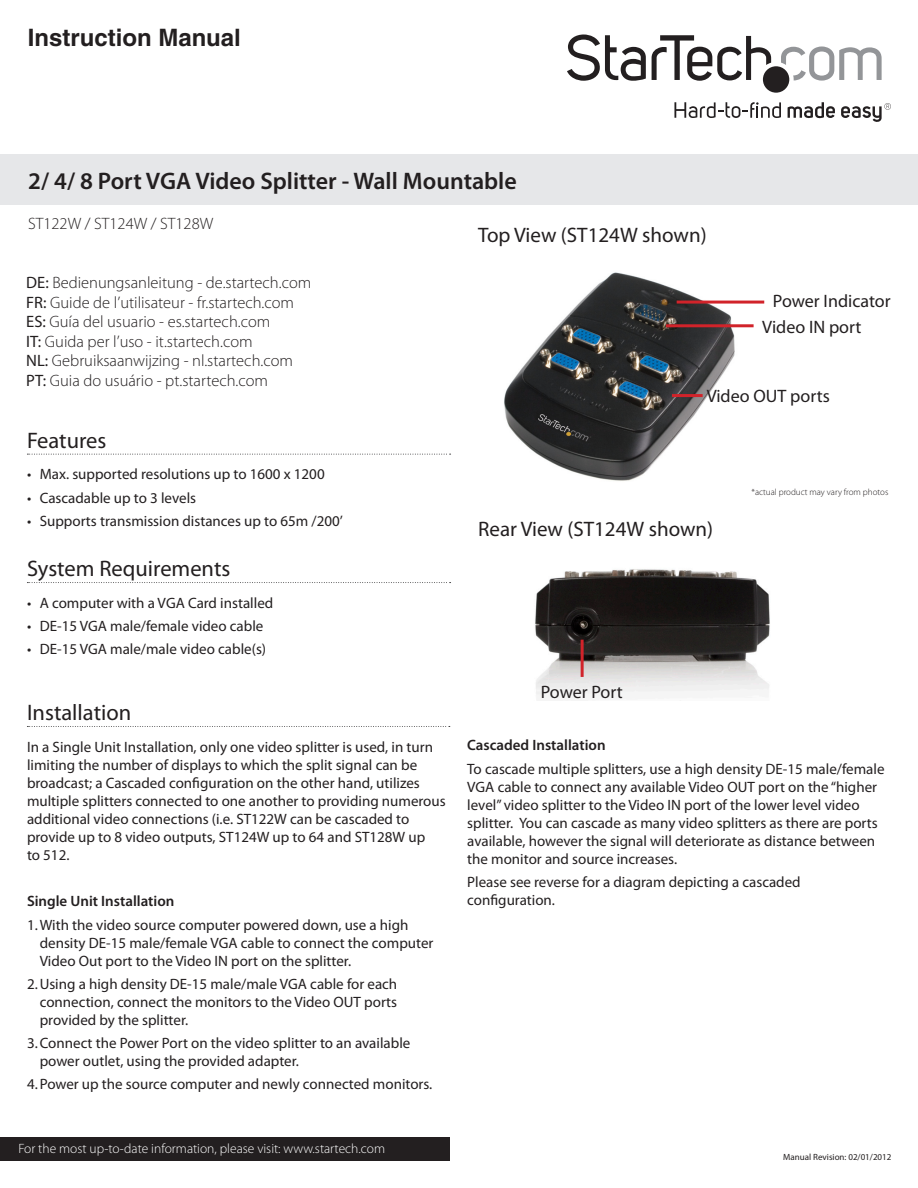
<style>
.page{position:relative;width:918px;height:1188px;background:#fff}
.page>*{position:absolute;margin:0;border:0;box-sizing:border-box;transform-origin:0 0}
.t1{font:600 24px "Myriad Pro";color:#231f20}
.Title_Description{font:700 24px "Helvetica";color:#231f20}
.t2{font:22.5px "Myriad Pro";color:#231f20}
.Installation_Guide{font:21px "Myriad Pro";color:#231f20}
.Installation_Guide-2{font:18px "Myriad Pro";color:#231f20}
.Manual_Title{font:300 16.5px "Myriad Pro";color:#231f20}
.Text{font:15px/18px "Myriad Pro";color:#231f20}
.Number_List{font:15px/18px "Myriad Pro";color:#231f20}
.Bullet_List{font:15px "Myriad Pro";color:#231f20}
.Text-2{font:600 15px "Myriad Pro";color:#231f20}
.Text-3{font:300 13.5px "Myriad Pro";color:#fff}
.Text-4{font:300 9px "Myriad Pro";color:#231f20}
.Text-5{font:9px "Myriad Pro";color:#231f20}
.s1{font-weight:400}
</style>
<div class="page">
<img style="left:429px;top:272px;width:323px;height:209px">
<div style="left:0;top:154px;width:918px;height:51px;background:#e6e7e9"></div>
<svg style="left:27px;top:454px;width:424px;height:1px"></svg>
<svg style="left:27px;top:582px;width:424px;height:1px"></svg>
<svg style="left:27px;top:726px;width:423px;height:1px"></svg>
<img style="left:535px;top:569px;width:235px;height:127px">
<hr style="left:581px;top:640px;width:3px;height:37px;background:#d1232a">
<hr style="left:677px;top:301px;width:87px;height:3px;background:#d1232a">
<hr style="left:666px;top:324px;width:88px;height:3px;background:#d1232a">
<hr style="left:672px;top:394px;width:31px;height:3px;background:#d1232a">
<svg style="left:781px;top:46px;width:101px;height:35px"></svg>
<svg style="left:841px;top:103px;width:50px;height:19px"></svg>
<svg style="left:788px;top:102px;width:47px;height:17px"></svg>
<svg style="left:674px;top:102px;width:107px;height:16px"></svg>
<svg style="left:567px;top:34px;width:79px;height:47px"></svg>
<svg style="left:652px;top:35px;width:119px;height:46px"></svg>
<div style="left:763px;top:66px;width:26px;height:27px;background:#231f20;border-radius:50%"></div>
<div style="left:0;top:1138px;width:450px;height:23px;background:#231f20"></div>
<p class="Title_Description" style="left:28px;top:23px;width:215px">Instruction Manual</p>
<p class="t1" style="left:28px;top:166px;width:490px">2/ 4/ 8 Port VGA Video Splitter - Wall Mountable</p>
<p class="Manual_Title" style="left:28px;top:214px;width:187px">ST122W / ST124W / ST128W</p>
<p class="Installation_Guide" style="left:478px;top:222px;width:230px">Top View (ST124W shown)</p>
<p class="Manual_Title" style="left:26px;top:273px;width:287px"><span class="s1">DE:</span> Bedienungsanleitung - de.startech.com</p>
<p class="Manual_Title" style="left:26px;top:292px;width:269px"><span class="s1">FR:</span> Guide de l’utilisateur - fr.startech.com</p>
<p class="Manual_Title" style="left:26px;top:312px;width:246px"><span class="s1">ES:</span> Guía del usuario - es.startech.com</p>
<p class="Manual_Title" style="left:26px;top:331px;width:228px"><span class="s1">IT:</span> Guida per l’uso - it.startech.com</p>
<p class="Manual_Title" style="left:26px;top:351px;width:268px"><span class="s1">NL:</span> Gebruiksaanwijzing - nl.startech.com</p>
<p class="Manual_Title" style="left:26px;top:370px;width:243px"><span class="s1">PT:</span> Guia do usuário - pt.startech.com</p>
<h1 class="t2" style="left:27px;top:426px;width:81px">Features</h1>
<p class="Bullet_List" style="left:27px;top:465px;width:299px">• Max. supported resolutions up to 1600 x 1200</p>
<p class="Bullet_List" style="left:27px;top:488px;width:171px">• Cascadable up to 3 levels</p>
<p class="Bullet_List" style="left:27px;top:512px;width:317px">• Supports transmission distances up to 65m /200’</p>
<h1 class="t2" style="left:27px;top:555px;width:205px">System Requirements</h1>
<p class="Bullet_List" style="left:27px;top:593px;width:248px">• A computer with a VGA Card installed</p>
<p class="Bullet_List" style="left:27px;top:617px;width:238px">• DE-15 VGA male/female video cable</p>
<p class="Bullet_List" style="left:27px;top:640px;width:241px">• DE-15 VGA male/male video cable(s)</p>
<h1 class="t2" style="left:27px;top:699px;width:106px">Installation</h1>
<p class="Text" style="left:27px;top:737px;width:420px">In a Single Unit Installation, only one video splitter is used, in turn limiting the number of displays to which the split signal can be broadcast; a Cascaded configuration on the other hand, utilizes multiple splitters connected to one another to providing numerous additional video connections (i.e. ST122W can be cascaded to provide up to 8 video outputs, ST124W up to 64 and ST128W up<br>to 512.</p>
<p class="Text-2" style="left:27px;top:892px;width:149px">Single Unit Installation</p>
<p class="Number_List" style="left:40px;top:915px;width:395px;text-indent:-13px">1. With the video source computer powered down, use a high density DE-15 male/female VGA cable to connect the computer<br>Video Out port to the Video IN port on the splitter.</p>
<p class="Number_List" style="left:40px;top:975px;width:359px;text-align:justify;text-indent:-13px">2. Using a high density DE-15 male/male VGA cable for each connection, connect the monitors to the Video OUT ports provided by the splitter.</p>
<p class="Number_List" style="left:40px;top:1034px;width:372px;text-indent:-13px">3. Connect the Power Port on the video splitter to an available power outlet, using the provided adapter.</p>
<p class="Number_List" style="left:27px;top:1075px;width:407px">4. Power up the source computer and newly connected monitors.</p>
<p class="Text-3" style="left:18px;top:1141px;width:368px">For the most up-to-date information, please visit: www.startech.com</p>
<p class="Installation_Guide-2" style="left:773px;top:290px;width:119px">Power Indicator</p>
<p class="Installation_Guide-2" style="left:762px;top:316px;width:101px">Video IN port</p>
<p class="Installation_Guide-2" style="left:707px;top:384px;width:125px">Video OUT ports</p>
<p class="Installation_Guide" style="left:478px;top:516px;width:237px">Rear View (ST124W shown)</p>
<p class="Text-4" style="left:752px;top:487px;width:138px">*actual product may vary from photos</p>
<p class="Installation_Guide-2" style="left:541px;top:681px;width:83px">Power Port</p>
<p class="Text-2" style="left:467px;top:736px;width:140px">Cascaded Installation</p>
<p class="Text" style="left:467px;top:760px;width:419px">To cascade multiple splitters, use a high density DE-15 male/female VGA cable to connect any available Video OUT port on the “higher level” video splitter to the Video IN port of the lower level video splitter. You can cascade as many video splitters as there are ports available, however the signal will deteriorate as distance between the monitor and source increases.</p>
<p class="Text" style="left:467px;top:873px;width:335px">Please see reverse for a diagram depicting a cascaded configuration.</p>
<p class="Text-5" style="left:783px;top:1151px;width:110px">Manual Revision: 02/01/2012</p>
</div>
